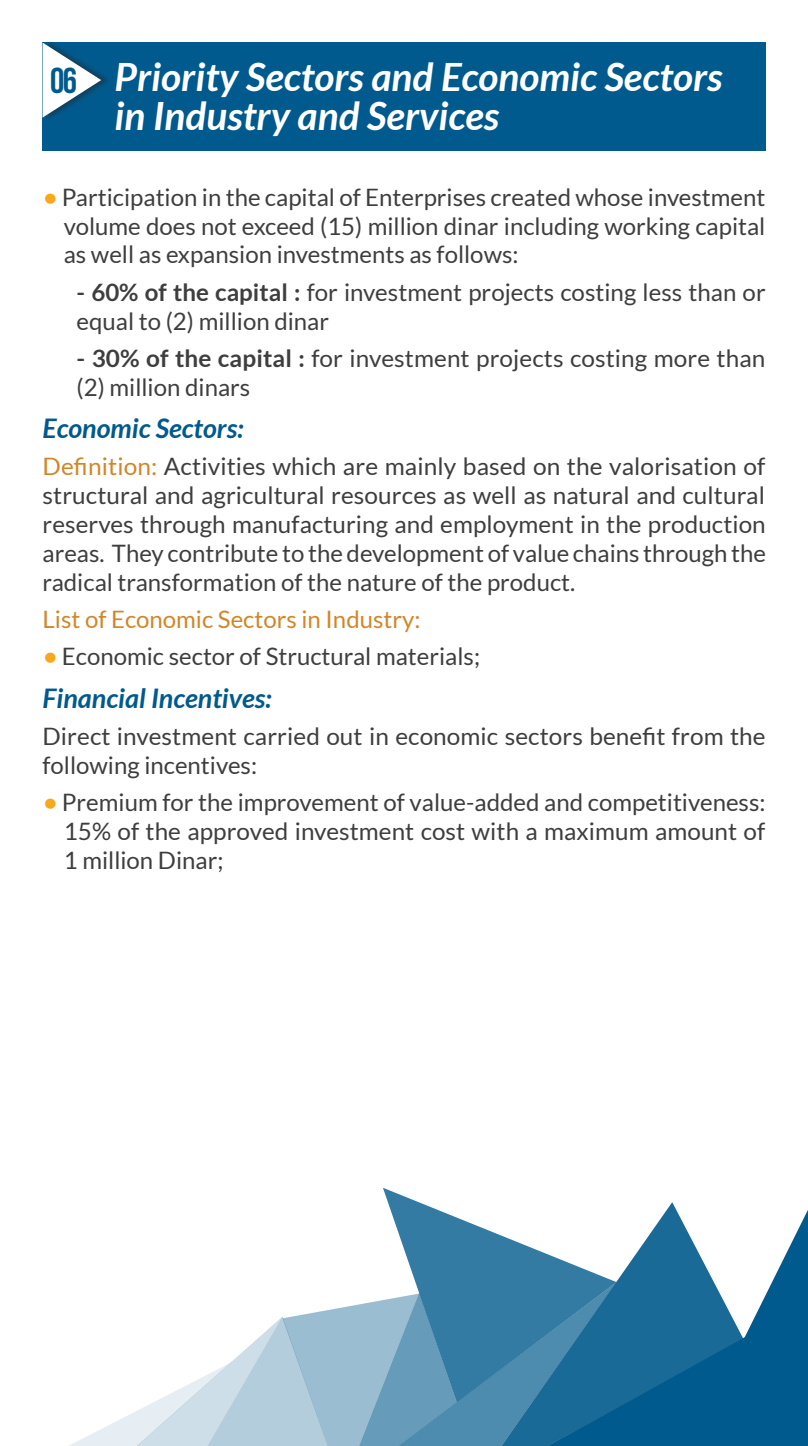
<style>
.page{position:relative;width:808px;height:1446px;background:#fff}
.page>*{position:absolute;margin:0;border:0;box-sizing:border-box;transform-origin:0 0}
.t1{font:italic 700 39px/39px "Lato";color:#fff}
.t2{font:36px "Bebas Neue";color:#015a8d}
.t3{font:italic 700 27px "Lato";color:#015a8d}
.t4{font:24px/28.8px "Lato";color:#3e3e3f;text-align:justify}
.t5{font:24px "Lato";color:#d28628}
.s1{font-weight:700;color:#f9a71b}
.s2{font-weight:700}
.s3{color:#d28628}
</style>
<div class="page">
<div style="left:64px;top:43px;width:701px;height:108px;background:#015a8d"></div>
<svg style="left:743px;top:1427px;width:65px;height:19px"></svg>
<svg style="left:616px;top:1202px;width:127px;height:244px;fill:#1a6a98"></svg>
<svg style="left:383px;top:1187px;width:233px;height:95px"></svg>
<svg style="left:743px;top:1210px;width:65px;height:217px"></svg>
<div style="left:43px;top:43px;width:46px;height:108px;background:#015a8d"></div>
<div style="left:45px;top:38px;width:67px;height:84px;background:#231f20;opacity:.4"></div>
<svg style="left:43px;top:43px;width:58px;height:75px"></svg>
<svg style="left:69px;top:1282px;width:547px;height:164px"></svg>
<h2 class="t2" style="left:50px;top:61px;width:29px">06</h2>
<h1 class="t1" style="left:115px;top:58px;width:609px">Priority Sectors and Economic Sectors in Industry and Services</h1>
<p class="t4" style="left:64px;top:183px;width:703px;text-indent:-20px"><span class="s1">•</span> Participation in the capital of Enterprises created whose investment volume does not exceed (15) million dinar including working capital as well as expansion investments as follows:</p>
<p class="t4" style="left:77px;top:277px;width:691px"><span class="s2">- 60% of the capital :</span> for investment projects costing less than or equal to (2) million dinar</p>
<p class="t4" style="left:77px;top:344px;width:690px"><span class="s2">- 30% of the capital :</span> for investment projects costing more than (2) million dinars</p>
<p class="t3" style="left:43px;top:413px;width:202px">Economic Sectors:</p>
<p class="t4" style="left:43px;top:452px;width:725px"><span class="s3">Definition:</span> Activities which are mainly based on the valorisation of structural and agricultural resources as well as natural and cultural reserves through manufacturing and employment in the production areas. They contribute to the development of value chains through the radical transformation of the nature of the product.</p>
<p class="t5" style="left:43px;top:606px;width:379px">List of Economic Sectors in Industry:</p>
<p class="t4" style="left:43px;top:642px;width:438px"><span class="s1">•</span> Economic sector of Structural materials;</p>
<p class="t3" style="left:43px;top:682px;width:230px">Financial Incentives:</p>
<p class="t4" style="left:43px;top:722px;width:724px">Direct investment carried out in economic sectors benefit from the following incentives:</p>
<p class="t4" style="left:64px;top:788px;width:703px;text-indent:-20px"><span class="s1">•</span> Premium for the improvement of value-added and competitiveness:<br>15% of the approved investment cost with a maximum amount of 1 million Dinar;</p>
</div>
